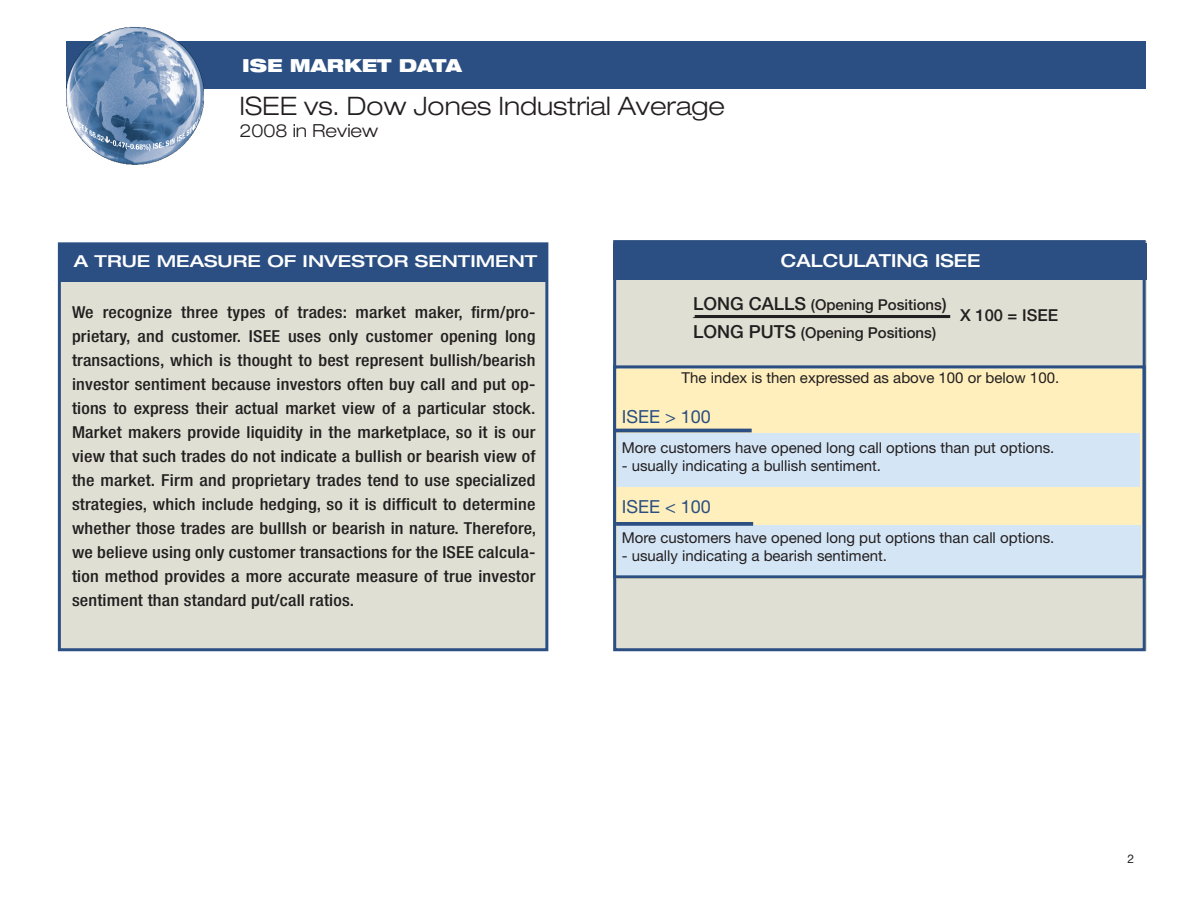
<style>
.page{position:relative;width:1188px;height:918px;background:#fff}
.page>*{position:absolute;margin:0;border:0;box-sizing:border-box;transform-origin:0 0}
.t1{font:300 expanded 25.5px "Helvetica Neue";color:#231f20}
.t2{font:18px "Helvetica Neue";color:#2b4f82}
.t3{font:500 expanded 18px "Helvetica Neue";color:#fff}
.t4{font:900 expanded 18px "Helvetica Neue";color:#fff}
.t5{font:300 expanded 18px "Helvetica Neue";color:#231f20}
.t6{font:500 condensed 16.5px/24px "Helvetica Neue";letter-spacing:.01em;color:#231f20;text-align:justify;scale:1.1 1}
.t7{font:500 expanded 16.5px "Helvetica Neue";color:#fff;scale:1.1 1}
.t8{font:500 16.5px "Helvetica Neue";color:#231f20}
.t9{font:15px "Helvetica Neue";color:#231f20}
.t10{font:500 15px "Helvetica Neue";color:#231f20}
.t11{font:12px "Helvetica Neue";color:#231f20}
.s1{font-size:18px}
.s2{font-size:16.5px}
</style>
<div class="page">
<div style="left:66px;top:42px;width:1080px;height:47px;background:#2b4f82"></div>
<img style="left:66px;top:27px;width:140px;height:138px">
<div style="left:613px;top:242px;width:534px;height:409px;background:#e0dfd3"></div>
<div style="left:58px;top:283px;width:489px;height:368px;background:#e0dfd3"></div>
<div style="left:58px;top:245px;width:489px;height:37px;background:#2b4f82"></div>
<div style="left:58px;top:242px;width:490px;height:409px;border:3px solid #2b4f82"></div>
<hr style="left:695px;top:315px;width:255px;height:3px;background:#231f20">
<div style="left:613px;top:365px;width:533px;height:286px;border:3px solid #2b4f82"></div>
<div style="left:613px;top:243px;width:534px;height:37px;background:#2b4f82"></div>
<div style="left:616px;top:369px;width:526px;height:209px;background:#feefbc"></div>
<div style="left:618px;top:434px;width:522px;height:53px;background:#d4e5f5"></div>
<div style="left:618px;top:526px;width:523px;height:52px;background:#d4e5f5"></div>
<hr style="left:615px;top:429px;width:137px;height:3px;background:#2b4f82">
<svg style="left:617px;top:522px;width:136px;height:4px"></svg>
<div style="left:613px;top:240px;width:533px;height:338px;border:3px solid #2b4f82"></div>
<p class="t4" style="left:242px;top:53px;width:221px">ISE MARKET DATA</p>
<p class="t1" style="left:240px;top:91px;width:487px">ISEE vs. Dow Jones Industrial Average</p>
<p class="t5" style="left:240px;top:119px;width:140px">2008 in Review</p>
<p class="t7" style="left:74px;top:251px;width:423px">A TRUE MEASURE OF INVESTOR SENTIMENT</p>
<p class="t3" style="left:781px;top:249px;width:201px">CALCULATING ISEE</p>
<p class="t10" style="left:693px;top:296px;width:255px"><span class="s1">LONG CALLS</span> (Opening Positions<span class="s2">)</span></p>
<p class="t10" style="left:693px;top:324px;width:244px"><span class="s1">LONG PUTS</span> (Opening Positions)</p>
<p class="t6" style="left:72px;top:300px;width:424px">We recognize three types of trades: market maker, firm/pro&shy;prietary, and customer. ISEE uses only customer opening long transactions, which is thought to best represent bullish/bearish investor sentiment because investors often buy call and put op&shy;tions to express their actual market view of a particular stock.<br>Market makers provide liquidity in the marketplace, so it is our view that such trades do not indicate a bullish or bearish view of the market. Firm and proprietary trades tend to use specialized strategies, which include hedging, so it is difficult to determine whether those trades are bullIsh or bearish in nature. Therefore, we believe using only customer transactions for the ISEE calcula&shy;tion method provides a more accurate measure of true investor sentiment than standard put/call ratios.</p>
<p class="t8" style="left:960px;top:306px;width:99px">X 100 = ISEE</p>
<p class="t9" style="left:682px;top:368px;width:379px">The index is then expressed as above 100 or below 100.</p>
<p class="t2" style="left:622px;top:406px;width:91px">ISEE &gt; 100</p>
<p class="t9" style="left:622px;top:439px;width:434px">More customers have opened long call options than put options.</p>
<p class="t9" style="left:622px;top:457px;width:261px">- usually indicating a bullish sentiment.</p>
<p class="t2" style="left:622px;top:496px;width:91px">ISEE &lt; 100</p>
<p class="t9" style="left:622px;top:529px;width:434px">More customers have opened long put options than call options.</p>
<p class="t9" style="left:622px;top:547px;width:267px">- usually indicating a bearish sentiment.</p>
<p class="t11" style="left:1128px;top:852px;width:8px">2</p>
</div>
